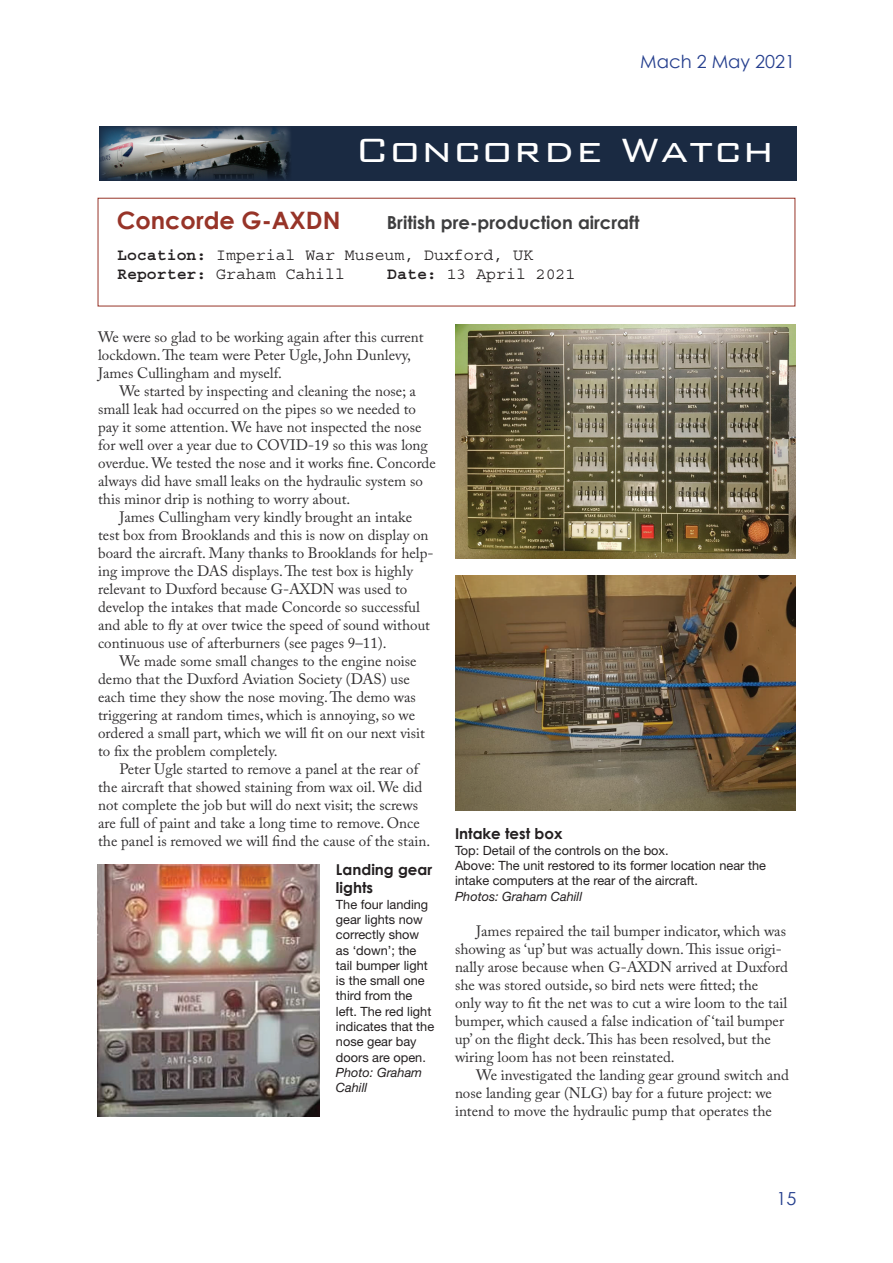
<style>
.page{position:relative;width:893px;height:1263px;background:#fff}
.page>*{position:absolute;margin:0;border:0;box-sizing:border-box;transform-origin:0 0}
.t1{font:300 45px "Bank Gothic";letter-spacing:.02em;color:#fff}
.t2{font:700 24px "Century Gothic";color:#973428}
.t3{font:700 18px "Century Gothic";color:#3e3e3f}
.t4{font:18px "Century Gothic";color:#253f8e}
.t5{font:16.5px/19.8px "Courier";color:#231f20}
.t6{font:15px/18px "Adobe Caslon Pro";color:#312f30}
.t7{font:700 15px/18px "Century Gothic";color:#231f20}
.t8{font:12.75px/15.3px "Helvetica Neue";color:#231f20}
.t9{font:italic 12.75px/15.3px "Helvetica Neue";color:#231f20}
.s1{font-weight:700}
</style>
<div class="page">
<div style="left:99px;top:126px;width:698px;height:54px;background:#1a2a42"></div>
<img style="left:99px;top:126px;width:191px;height:54px">
<img style="left:455px;top:324px;width:340px;height:234px">
<img style="left:455px;top:576px;width:340px;height:234px">
<img style="left:98px;top:864px;width:222px;height:252px">
<p class="t4" style="left:640px;top:50px;width:156px">Mach 2 May 2021</p>
<h1 class="t1" style="left:355px;top:126px;width:421px">Concorde Watch</h1>
<h2 class="t2" style="left:117px;top:205px;width:225px">Concorde G-AXDN</h2>
<p class="t3" style="left:387px;top:211px;width:254px">British pre-production aircraft</p>
<p class="t5" style="left:117px;top:245px;width:417px"><span class="s1">Location:</span> Imperial War Museum, Duxford, UK<br><span class="s1">Reporter:</span> Graham Cahill</p>
<p class="t5" style="left:387px;top:265px;width:190px"><span class="s1">Date:</span> 13 April 2021</p>
<p class="t6" style="left:98px;top:328px;width:327px">We were so glad to be working again after this current lockdown. The team were Peter Ugle, John Dunlevy,<br>James Cullingham and myself.</p>
<p class="t6" style="left:119px;top:382px;width:298px">We started by inspecting and cleaning the nose; a</p>
<p class="t6" style="left:98px;top:400px;width:319px">small leak had occurred on the pipes so we needed to</p>
<p class="t6" style="left:98px;top:418px;width:325px">pay it some attention. We have not inspected the nose</p>
<p class="t6" style="left:98px;top:436px;width:331px">for well over a year due to COVID-19 so this was long</p>
<p class="t6" style="left:98px;top:454px;width:339px">overdue. We tested the nose and it works fine. Concorde</p>
<p class="t6" style="left:98px;top:472px;width:326px">always did have small leaks on the hydraulic system so</p>
<p class="t6" style="left:98px;top:490px;width:254px">this minor drip is nothing to worry about.</p>
<p class="t6" style="left:119px;top:508px;width:294px">James Cullingham very kindly brought an intake</p>
<p class="t6" style="left:98px;top:526px;width:332px">test box from Brooklands and this is now on display on</p>
<p class="t6" style="left:98px;top:544px;width:337px">board the aircraft. Many thanks to Brooklands for help-</p>
<p class="t6" style="left:98px;top:562px;width:316px">ing improve the DAS displays. The test box is highly</p>
<p class="t6" style="left:98px;top:580px;width:311px">relevant to Duxford because G-AXDN was used to</p>
<p class="t6" style="left:98px;top:598px;width:323px">develop the intakes that made Concorde so successful</p>
<p class="t6" style="left:98px;top:616px;width:333px">and able to fly at over twice the speed of sound without</p>
<p class="t6" style="left:98px;top:634px;width:290px">continuous use of afterburners (see pages 9–11).</p>
<p class="t6" style="left:119px;top:652px;width:299px">We made some small changes to the engine noise</p>
<p class="t6" style="left:98px;top:670px;width:313px">demo that the Duxford Aviation Society (DAS) use</p>
<p class="t6" style="left:98px;top:688px;width:319px">each time they show the nose moving. The demo was</p>
<p class="t6" style="left:98px;top:706px;width:319px">triggering at random times, which is annoying, so we</p>
<p class="t6" style="left:98px;top:724px;width:328px">ordered a small part, which we will fit on our next visit</p>
<p class="t6" style="left:98px;top:742px;width:181px">to fix the problem completely.</p>
<p class="t6" style="left:119px;top:760px;width:300px">Peter Ugle started to remove a panel at the rear of</p>
<p class="t6" style="left:98px;top:778px;width:326px">the aircraft that showed staining from wax oil. We did</p>
<p class="t6" style="left:98px;top:796px;width:321px">not complete the job but will do next visit; the screws</p>
<p class="t6" style="left:98px;top:814px;width:323px">are full of paint and take a long time to remove. Once</p>
<p class="t6" style="left:98px;top:832px;width:334px">the panel is removed we will find the cause of the stain.</p>
<p class="t7" style="left:336px;top:860px;width:98px">Landing gear lights</p>
<p class="t8" style="left:336px;top:896px;width:100px">The four landing gear lights now correctly show as ‘down’; the tail bumper light is the small one third from the left. The red light indicates that the nose gear bay doors are open.</p>
<p class="t9" style="left:336px;top:1064px;width:88px">Photo: Graham<br>Cahill</p>
<p class="t7" style="left:455px;top:824px;width:109px">Intake test box</p>
<p class="t8" style="left:455px;top:842px;width:313px">Top: Detail of the controls on the box.<br>Above: The unit restored to its former location near the intake computers at the rear of the aircraft.</p>
<p class="t9" style="left:455px;top:888px;width:129px">Photos: Graham Cahill</p>
<p class="t6" style="left:455px;top:922px;width:334px;text-indent:21px">James repaired the tail bumper indicator, which was showing as ‘up’ but was actually down. This issue origi&shy;nally arose because when G-AXDN arrived at Duxford she was stored outside, so bird nets were fitted; the<br>only way to fit the net was to cut a wire loom to the tail bumper, which caused a false indication of ‘tail bumper up’ on the flight deck. This has been resolved, but the wiring loom has not been reinstated.</p>
<p class="t6" style="left:455px;top:1066px;width:336px;text-indent:21px">We investigated the landing gear ground switch and nose landing gear (NLG) bay for a future project: we intend to move the hydraulic pump that operates the</p>
<p class="t4" style="left:777px;top:1188px;width:21px">15</p>
</div>
